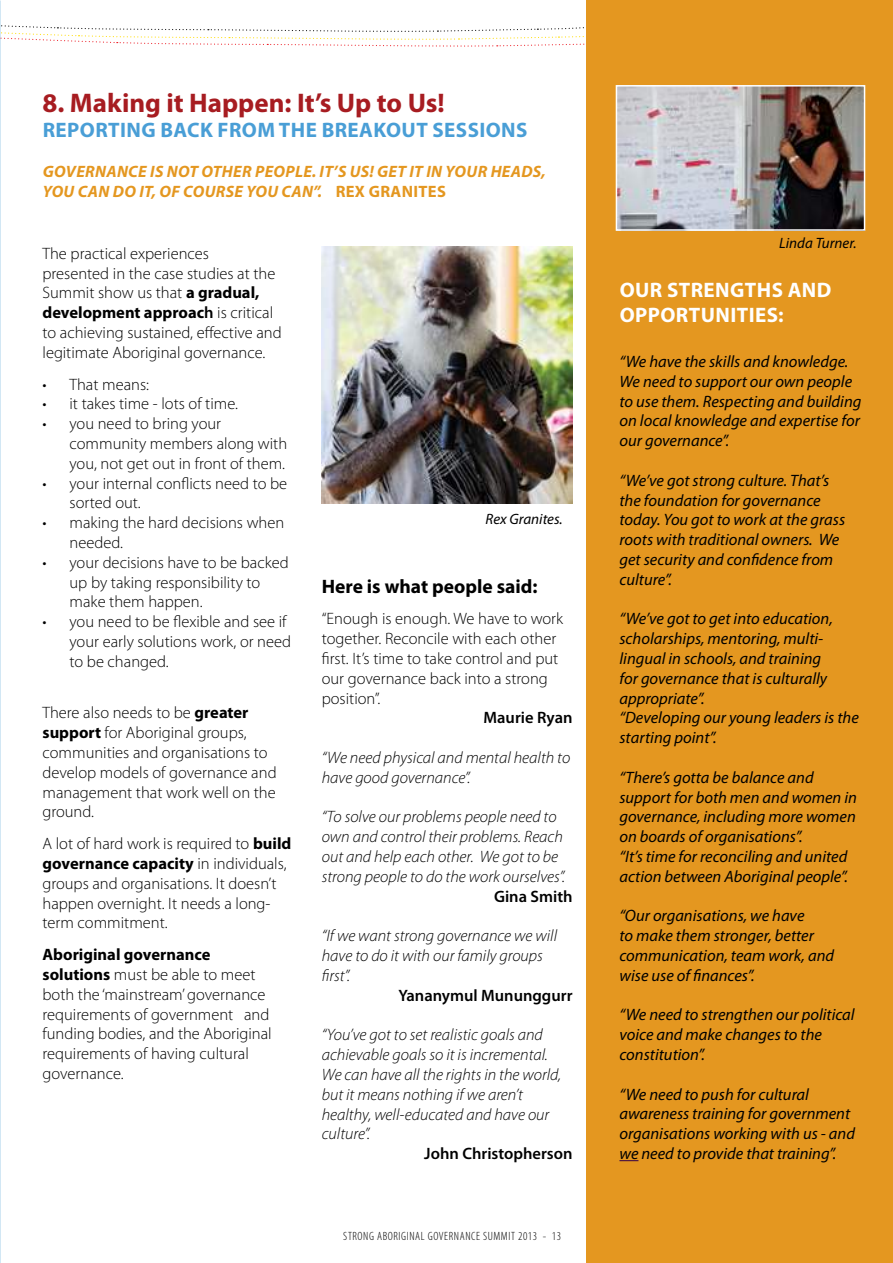
<style>
.page{position:relative;width:893px;height:1263px;background:#fff}
.page>*{position:absolute;margin:0;border:0;box-sizing:border-box;transform-origin:0 0}
.t1{font:700 27px "Myriad Pro";color:#a71c21}
.t2{font:700 21px "Myriad Pro";letter-spacing:.02em;color:#499ed6}
.t3{font:700 21px "Myriad Pro";letter-spacing:.02em;color:#fff}
.t4{font:700 19.5px "Myriad Pro";color:#000}
.t5{font:300 16.5px/19.8px "Myriad Pro";color:#000}
.t6{font:italic 16.5px/19.8px "Myriad Pro";color:#000}
.t7{font:italic 300 16.5px/19.8px "Myriad Pro";color:#000}
.t8{font:italic 700 16.5px/19.8px "Myriad Pro";letter-spacing:.02em;color:#e49720}
.t9{font:600 16.5px "Myriad Pro";color:#000}
.t10{font:italic 15px "Myriad Pro";color:#000}
.t11{font:300 condensed 12px "Myriad Pro";letter-spacing:.05em;color:#000}
.s1{font-style:normal}
.s2{font-weight:700}
.s3{font-weight:600}
</style>
<div class="page">
<svg style="left:0;top:9px;width:585px;height:38px"></svg>
<div style="left:586px;top:0;width:307px;height:1263px;background:#e49720"></div>
<svg style="left:619px;top:1160px;width:19px;height:1px"></svg>
<img style="left:322px;top:246px;width:251px;height:258px">
<img style="left:619px;top:88px;width:243px;height:140px">
<div style="left:616px;top:85px;width:249px;height:146px;border:2px solid #fff"></div>
<h1 class="t1" style="left:43px;top:85px;width:404px">8. Making it Happen: It’s Up to Us!</h1>
<p class="t2" style="left:43px;top:116px;width:14px">Repo</p>
<p class="t2" style="left:95px;top:116px;width:26px">rting</p>
<p class="t2" style="left:160px;top:116px;width:28px">back</p>
<p class="t2" style="left:218px;top:116px;width:75px">from the</p>
<p class="t2" style="left:322px;top:116px;width:41px">breakout</p>
<p class="t2" style="left:432px;top:116px;width:13px">sessions</p>
<p class="t8" style="left:43px;top:161px;width:505px">GOVERNANCE IS NOT OTHER PEOPLE. IT’S US! GET IT IN YOUR HEADS,<br>YOU CAN DO IT, OF COURSE YOU CAN”. <span class="s1">Rex Granites</span></p>
<p class="t5" style="left:43px;top:243px;width:241px">The practical experiences<br>presented in the case studies at the Summit show us that <span class="s2">a gradual, development approac</span><span class="s3">h</span> is critical to achieving sustained, effective and legitimate Aboriginal governance.</p>
<p class="t5" style="left:43px;top:374px;width:108px">• That means:</p>
<p class="t5" style="left:43px;top:394px;width:197px">• it takes time - lots of time.</p>
<p class="t5" style="left:70px;top:414px;width:219px;text-indent:-27px">• you need to bring your community members along with you, not get out in front of them.</p>
<p class="t5" style="left:70px;top:473px;width:219px;text-indent:-27px">• your internal conflicts need to be sorted out.</p>
<p class="t5" style="left:70px;top:513px;width:216px;text-indent:-27px">• making the hard decisions when needed.</p>
<p class="t5" style="left:70px;top:552px;width:221px;text-indent:-27px">• your decisions have to be backed up by taking responsibility to make them happen.</p>
<p class="t5" style="left:70px;top:612px;width:223px;text-indent:-27px">• you need to be flexible and see if your early solutions work, or need to be changed.</p>
<p class="t5" style="left:43px;top:703px;width:236px">There also needs to be <span class="s2">greater support</span> for Aboriginal groups, communities and organisations to develop models of governance and management that work well on the ground.</p>
<p class="t5" style="left:43px;top:834px;width:250px">A lot of hard work is required to <span class="s2">build governance capacity</span> in individuals, groups and organisations. It doesn’t happen overnight. It needs a long&shy;term commitment.</p>
<p class="t5" style="left:43px;top:945px;width:231px"><span class="s2">Aboriginal governance solutions</span> must be able to meet both the ‘mainstream’ governance requirements of government and funding bodies, and the Aboriginal requirements of having cultural governance.</p>
<p class="t10" style="left:485px;top:509px;width:79px">Rex Granites.</p>
<p class="t4" style="left:322px;top:573px;width:217px">Here is what people said:</p>
<p class="t5" style="left:322px;top:609px;width:243px">“Enough is enough. We have to work together. Reconcile with each other first. It’s time to take control and put our governance back into a strong position”.</p>
<p class="t9" style="left:484px;top:707px;width:90px">Maurie Ryan</p>
<p class="t7" style="left:322px;top:747px;width:250px">“We need physical and mental health to have good governance”.</p>
<p class="t7" style="left:322px;top:807px;width:245px">“To solve our problems people need to own and control their problems. Reach out and help each other. We got to be strong people to do the work ourselves”.</p>
<p class="t9" style="left:494px;top:886px;width:80px">Gina Smith</p>
<p class="t7" style="left:322px;top:926px;width:237px">“If we want strong governance we will have to do it with our family groups first”.</p>
<p class="t9" style="left:398px;top:985px;width:176px">Yananymul Mununggurr</p>
<p class="t7" style="left:322px;top:1025px;width:241px">“You’ve got to set realistic goals and achievable goals so it is incremental.<br>We can have all the rights in the world, but it means nothing if we aren’t healthy, well-educated and have our culture”.</p>
<p class="t9" style="left:424px;top:1143px;width:150px">John Christopherson</p>
<p class="t11" style="left:343px;top:1229px;width:219px">STRONG ABORIGINAL GOVERNANCE SUMMIT 2013 - 13</p>
<p class="t10" style="left:779px;top:234px;width:79px">Linda Turner.</p>
<p class="t3" style="left:620px;top:276px;width:98px">Our Strengths</p>
<p class="t3" style="left:788px;top:276px;width:16px">and</p>
<p class="t3" style="left:620px;top:301px;width:30px">Oppo</p>
<p class="t3" style="left:676px;top:301px;width:25px">rtunities</p>
<p class="t3" style="left:778px;top:301px;width:7px">:</p>
<p class="t6" style="left:619px;top:351px;width:244px">“We have the skills and knowledge.<br>We need to support our own people to use them. Respecting and building on local knowledge and expertise for our governance”.</p>
<p class="t6" style="left:619px;top:470px;width:227px">“We’ve got strong culture. That’s the foundation for governance today. You got to work at the grass roots with traditional owners. We get security and confidence from culture”.</p>
<p class="t6" style="left:619px;top:609px;width:241px">“We’ve got to get into education, scholarships, mentoring, multi&shy;lingual in schools, and training<br>for governance that is culturally appropriate”.<br>“Developing our young leaders is the starting point”.</p>
<p class="t6" style="left:619px;top:767px;width:239px">“There’s gotta be balance and support for both men and women in governance, including more women on boards of organisations”.<br>“It’s time for reconciling and united action between Aboriginal people”.</p>
<p class="t6" style="left:619px;top:906px;width:216px">“Our organisations, we have<br>to make them stronger, better communication, team work, and wise use of finances”.</p>
<p class="t6" style="left:619px;top:1005px;width:237px">“We need to strengthen our political voice and make changes to the constitution”.</p>
<p class="t6" style="left:619px;top:1084px;width:237px">“We need to push for cultural awareness training for government organisations working with us - and we need to provide that training”.</p>
</div>
